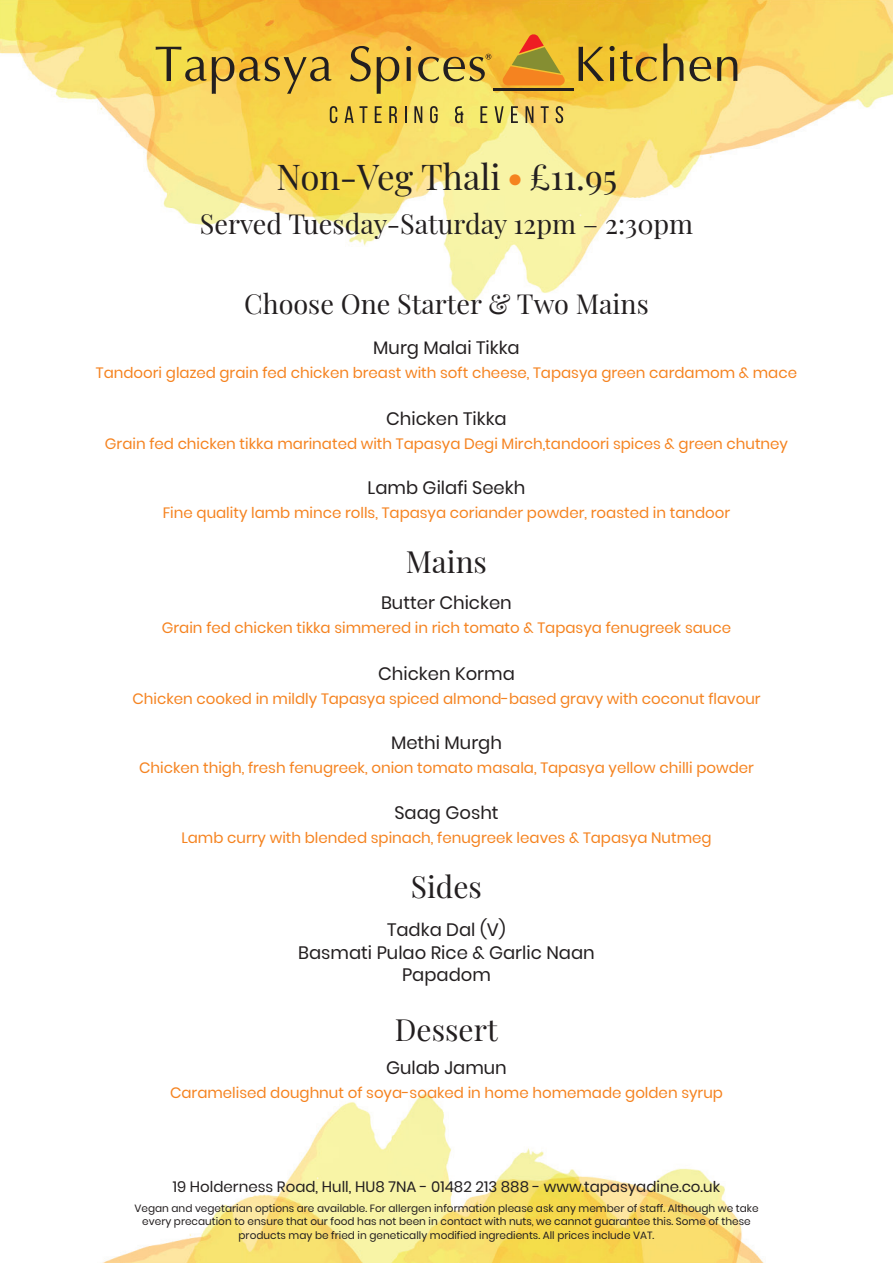
<style>
.page{position:relative;width:893px;height:1263px;background:#fff}
.page>*{position:absolute;margin:0;border:0;box-sizing:border-box;transform-origin:0 0}
.t1{font:34.95px "Playfair Display";color:#231f20}
.t2{font:30px "Playfair Display";color:#231f20}
.t3{font:27px "Playfair Display";color:#231f20}
.t4{font:18px/22.5px "Poppins";color:#231f20;text-align:center}
.t5{font:15px "Poppins";color:#f58320}
.t6{font:15px "Poppins";color:#231f20}
.t7{font:10.5px/13.5px "Poppins";color:#231f20;text-align:center}
.s1{font-family:"Arial";font-weight:700;font-size:25.5px;color:#f58320}
</style>
<div class="page">
<img style="left:0;top:0;width:893px;height:1263px">
<hr style="left:493px;top:89px;width:81px;height:2px;background:#231f20">
<svg style="left:501px;top:33px;width:65px;height:52px"></svg>
<svg style="left:156px;top:47px;width:50px;height:34px"></svg>
<svg style="left:212px;top:57px;width:119px;height:37px"></svg>
<svg style="left:350px;top:46px;width:21px;height:36px"></svg>
<svg style="left:377px;top:57px;width:22px;height:37px"></svg>
<svg style="left:406px;top:46px;width:5px;height:35px"></svg>
<svg style="left:418px;top:54px;width:73px;height:27px"></svg>
<svg style="left:579px;top:46px;width:78px;height:35px"></svg>
<svg style="left:663px;top:43px;width:20px;height:38px"></svg>
<svg style="left:689px;top:57px;width:22px;height:24px"></svg>
<svg style="left:717px;top:57px;width:20px;height:24px"></svg>
<svg style="left:330px;top:106px;width:7px;height:17px"></svg>
<svg style="left:344px;top:106px;width:23px;height:17px"></svg>
<svg style="left:375px;top:106px;width:7px;height:17px"></svg>
<svg style="left:389px;top:106px;width:8px;height:17px"></svg>
<svg style="left:405px;top:106px;width:2px;height:17px"></svg>
<svg style="left:414px;top:106px;width:8px;height:17px"></svg>
<svg style="left:430px;top:106px;width:8px;height:17px"></svg>
<svg style="left:455px;top:106px;width:8px;height:17px"></svg>
<svg style="left:480px;top:106px;width:7px;height:17px"></svg>
<svg style="left:495px;top:106px;width:9px;height:17px"></svg>
<svg style="left:511px;top:106px;width:7px;height:17px"></svg>
<svg style="left:526px;top:106px;width:7px;height:17px"></svg>
<svg style="left:541px;top:106px;width:8px;height:17px"></svg>
<svg style="left:556px;top:106px;width:7px;height:17px"></svg>
<h1 class="t1" style="left:276px;top:149px;width:342px">Non-Veg Thali <span class="s1">●</span> £11.95</h1>
<h3 class="t3" style="left:200px;top:203px;width:495px">Served Tuesday-Saturday 12pm – 2:30pm</h3>
<h3 class="t3" style="left:244px;top:282px;width:406px">Choose One Starter &amp; Two Mains</h3>
<p class="t4" style="left:373px;top:337px;width:148px">Murg Malai Tikka</p>
<p class="t5" style="left:96px;top:364px;width:703px">Tandoori glazed grain fed chicken breast with soft cheese, Tapasya green cardamom &amp; mace</p>
<p class="t4" style="left:386px;top:407px;width:122px">Chicken Tikka</p>
<p class="t5" style="left:105px;top:435px;width:685px">Grain fed chicken tikka marinated with Tapasya Degi Mirch,tandoori spices &amp; green chutney</p>
<p class="t4" style="left:368px;top:476px;width:159px">Lamb Gilafi Seekh</p>
<p class="t5" style="left:163px;top:504px;width:569px">Fine quality lamb mince rolls, Tapasya coriander powder, roasted in tandoor</p>
<h2 class="t2" style="left:406px;top:538px;width:83px">Mains</h2>
<p class="t4" style="left:381px;top:592px;width:132px">Butter Chicken</p>
<p class="t5" style="left:162px;top:619px;width:571px">Grain fed chicken tikka simmered in rich tomato &amp; Tapasya fenugreek sauce</p>
<p class="t4" style="left:378px;top:662px;width:138px">Chicken Korma</p>
<p class="t5" style="left:132px;top:690px;width:630px">Chicken cooked in mildly Tapasya spiced almond-based gravy with coconut flavour</p>
<p class="t4" style="left:391px;top:731px;width:112px">Methi Murgh</p>
<p class="t5" style="left:139px;top:759px;width:616px">Chicken thigh, fresh fenugreek, onion tomato masala, Tapasya yellow chilli powder</p>
<p class="t4" style="left:394px;top:802px;width:106px">Saag Gosht</p>
<p class="t5" style="left:181px;top:829px;width:532px">Lamb curry with blended spinach, fenugreek leaves &amp; Tapasya Nutmeg</p>
<h2 class="t2" style="left:411px;top:863px;width:73px">Sides</h2>
<p class="t4" style="left:298px;top:919px;width:298px">Tadka Dal (V)<br>Basmati Pulao Rice &amp; Garlic Naan<br>Papadom</p>
<h2 class="t2" style="left:395px;top:1006px;width:104px">Dessert</h2>
<p class="t4" style="left:386px;top:1057px;width:122px">Gulab Jamun</p>
<p class="t5" style="left:170px;top:1084px;width:554px">Caramelised doughnut of soya-soaked in home homemade golden syrup</p>
<p class="t6" style="left:173px;top:1178px;width:549px">19 Holderness Road, Hull, HU8 7NA - 01482 213 888 - www.tapasyadine.co.uk</p>
<p class="t7" style="left:134px;top:1201px;width:626px">Vegan and vegetarian options are available. For allergen information please ask any member of staff. Although we take every precaution to ensure that our food has not been in contact with nuts, we cannot guarantee this. Some of these products may be fried in genetically modified ingredients. All prices include VAT.</p>
</div>
